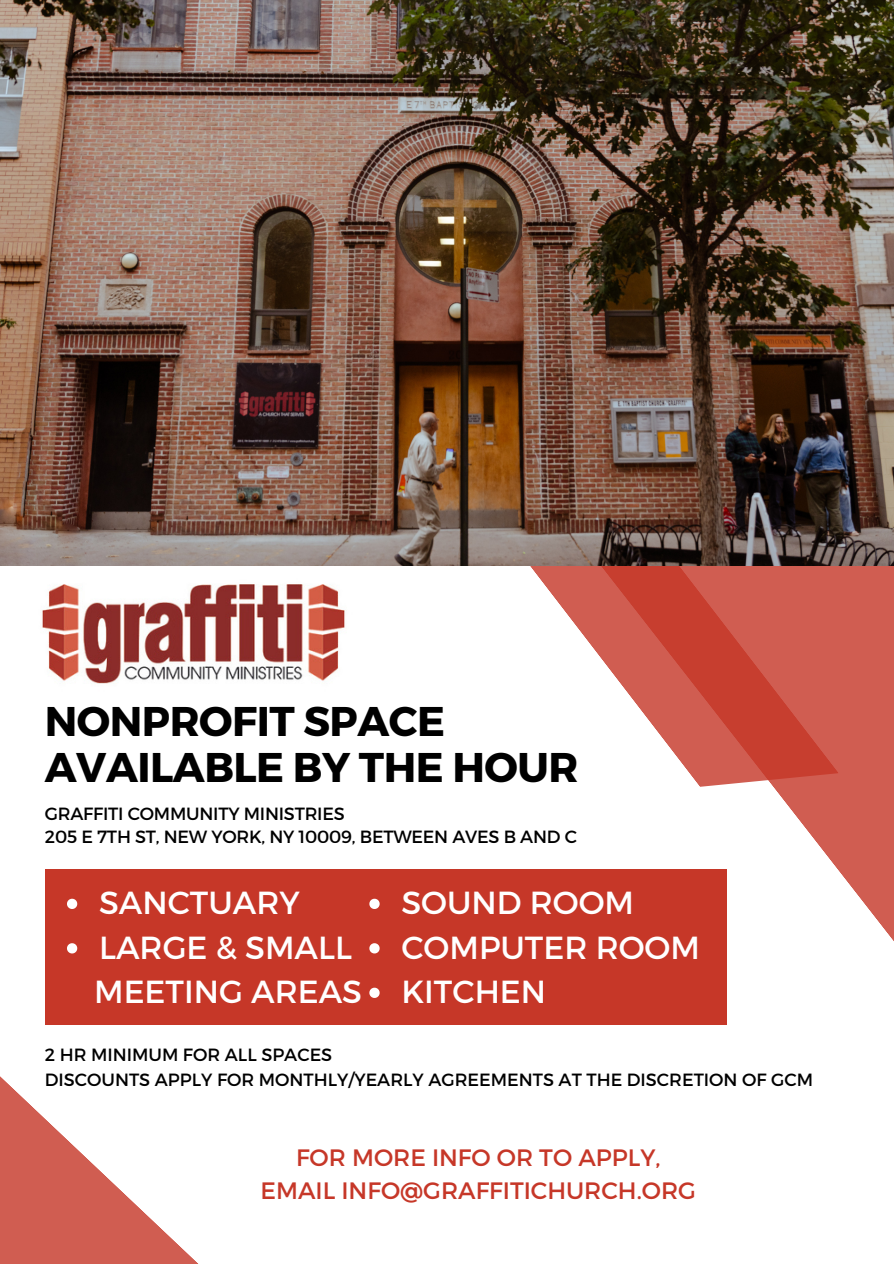
<style>
.page{position:relative;width:894px;height:1264px;background:#fff}
.page>*{position:absolute;margin:0;border:0;box-sizing:border-box;transform-origin:0 0}
.t1{font:700 41.4px/46.2px "Montserrat";letter-spacing:-.01em;color:#000}
.t2{font:31.95px/44.4px "Montserrat";color:#fff}
.t3{font:23.7px/32.7px "Montserrat";color:#c63728;text-align:center}
.t4{font:17.7px "Montserrat";color:#000}
</style>
<div class="page">
<svg style="left:550px;top:565px;width:343px;height:460px"></svg>
<svg style="left:0;top:1024px;width:342px;height:239px"></svg>
<img style="left:42px;top:584px;width:303px;height:100px">
<img style="left:0;top:0;width:893px;height:565px">
<div style="left:45px;top:868px;width:681px;height:156px;background:#c63728"></div>
<svg style="left:67px;top:898px;width:10px;height:11px"></svg>
<svg style="left:67px;top:943px;width:10px;height:10px"></svg>
<svg style="left:369px;top:898px;width:10px;height:11px"></svg>
<svg style="left:369px;top:943px;width:10px;height:10px"></svg>
<svg style="left:369px;top:987px;width:10px;height:10px"></svg>
<p class="t1" style="left:45px;top:695px;width:535px">NONPROFIT SPACE<br>AVAILABLE BY THE HOUR</p>
<h4 class="t4" style="left:45px;top:802px;width:301px">GRAFFITI COMMUNITY MINISTRIES</h4>
<p class="t4" style="left:45px;top:825px;width:533px">205 E 7TH ST, NEW YORK, NY 10009, BETWEEN AVES B AND C</p>
<h2 class="t2" style="left:94px;top:879px;width:269px">SANCTUARY<br>LARGE &amp; SMALL<br>MEETING AREAS</h2>
<h2 class="t2" style="left:401px;top:879px;width:300px">SOUND ROOM<br>COMPUTER ROOM<br>KITCHEN</h2>
<p class="t4" style="left:45px;top:1042px;width:289px">2 HR MINIMUM FOR ALL SPACES</p>
<p class="t4" style="left:45px;top:1067px;width:769px">DISCOUNTS APPLY FOR MONTHLY/YEARLY AGREEMENTS AT THE DISCRETION OF GCM</p>
<h1 class="t3" style="left:260px;top:1140px;width:437px">FOR MORE INFO OR TO APPLY,<br>EMAIL INFO@GRAFFITICHURCH.ORG</h1>
</div>
